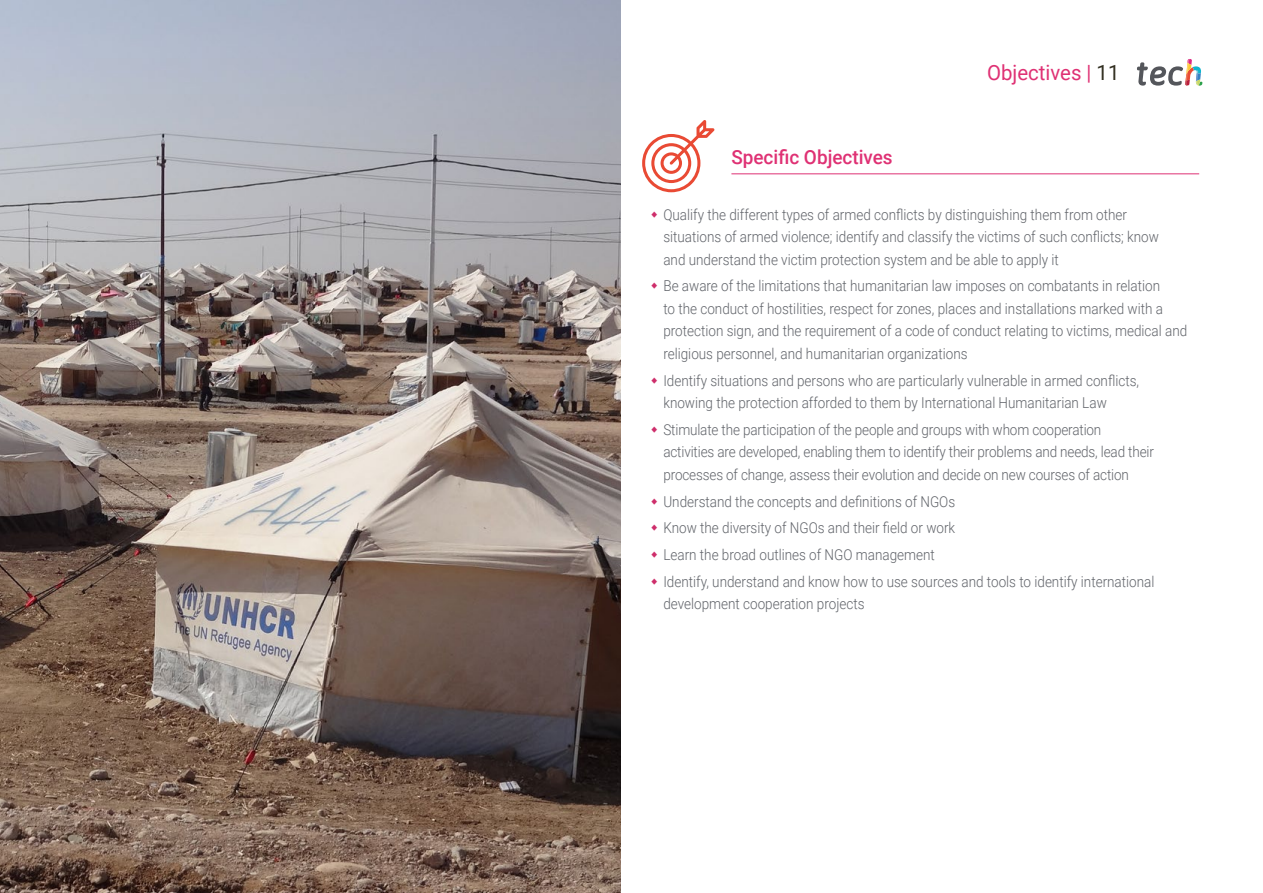
<style>
.page{position:relative;width:1263px;height:893px;background:#fff}
.page>*{position:absolute;margin:0;border:0;box-sizing:border-box;transform-origin:0 0}
.t1{font:21px "Roboto";color:#df3174}
.t2{font:500 19.5px "Roboto";color:#df3174}
.t3{font:300 15px/22.5px "Roboto";color:#61646a;scale:.9 1}
.s1{color:#312e20}
</style>
<div class="page">
<hr style="left:731px;top:173px;width:468px;height:1px;background:#df3174">
<svg style="left:642px;top:120px;width:72px;height:72px"></svg>
<svg style="left:1137px;top:59px;width:65px;height:27px"></svg>
<img style="left:0;top:0;width:621px;height:893px">
<h2 class="t2" style="left:731px;top:144px;width:163px">Specific Objectives</h2>
<h1 class="t1" style="left:987px;top:57px;width:134px">Objectives | <span class="s1">11</span></h1>
<p class="t3" style="left:663px;top:203px;width:552px">Qualify the different types of armed conflicts by distinguishing them from other situations of armed violence; identify and classify the victims of such conflicts; know and understand the victim protection system and be able to apply it</p>
<p class="t3" style="left:663px;top:274px;width:584px">Be aware of the limitations that humanitarian law imposes on combatants in relation<br>to the conduct of hostilities, respect for zones, places and installations marked with a protection sign, and the requirement of a code of conduct relating to victims, medical and religious personnel, and humanitarian organizations</p>
<p class="t3" style="left:663px;top:369px;width:530px">Identify situations and persons who are particularly vulnerable in armed conflicts, knowing the protection afforded to them by International Humanitarian Law</p>
<p class="t3" style="left:663px;top:418px;width:547px">Stimulate the participation of the people and groups with whom cooperation activities are developed, enabling them to identify their problems and needs, lead their processes of change, assess their evolution and decide on new courses of action</p>
<p class="t3" style="left:663px;top:487px;width:547px;line-height:26.7px">Understand the concepts and definitions of NGOs<br>Know the diversity of NGOs and their field or work<br>Learn the broad outlines of NGO management<br>Identify, understand and know how to use sources and tools to identify international</p>
<p class="t3" style="left:663px;top:592px;width:225px">development cooperation projects</p>
</div>
